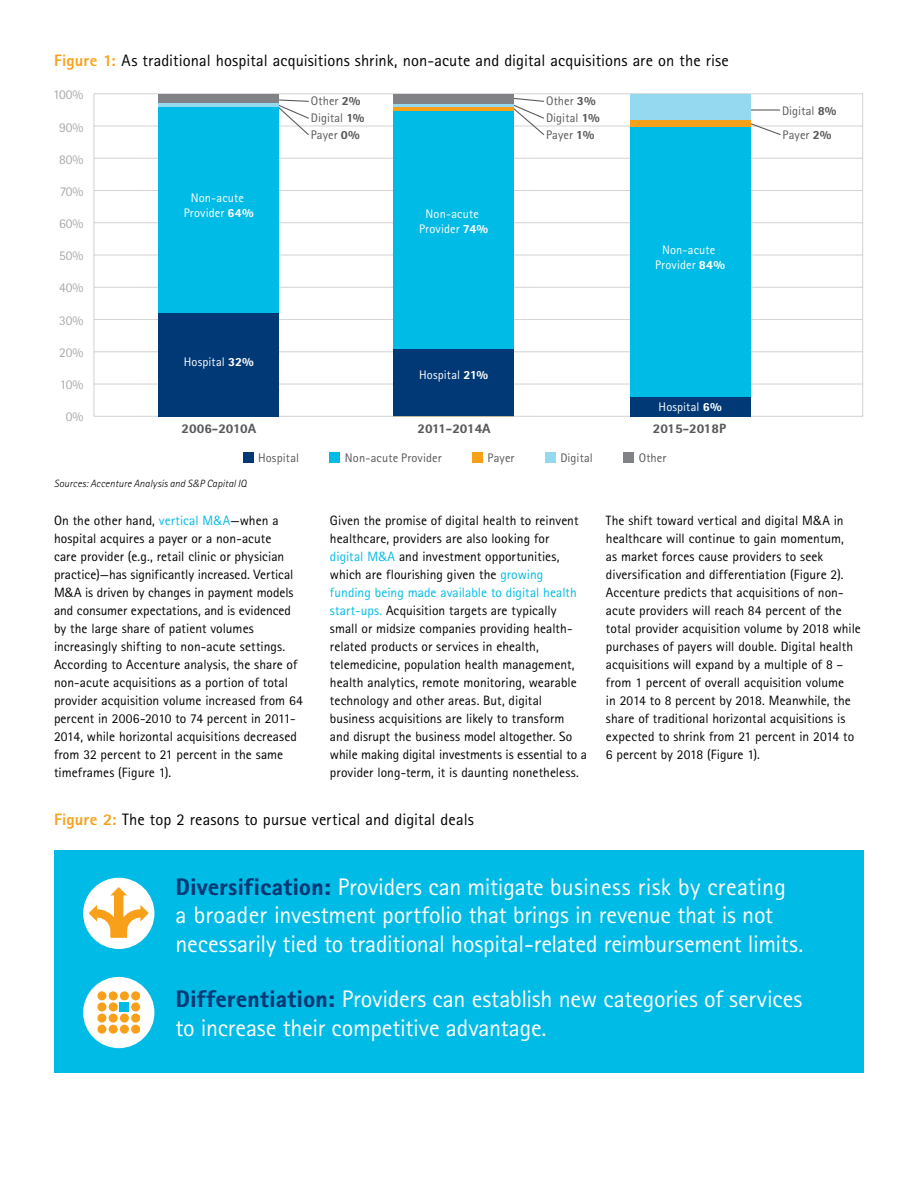
<style>
.page{position:relative;width:918px;height:1188px;background:#fff}
.page>*{position:absolute;margin:0;border:0;box-sizing:border-box;transform-origin:0 0}
.t1{font:24px/28.5px "Rotis Sans Seriffor ACN";letter-spacing:-.01em;color:#fff}
.t2{font:16.5px "Rotis Sans Seriffor ACN";letter-spacing:.005em;color:#000}
.t3{font:13.5px/18px "Rotis Sans Seriffor ACN";letter-spacing:.005em;color:#000}
.t4{font:13.35px "Rotis Sans Seriffor ACN";color:#a7a9ac}
.t5{font:900 13.35px "Rotis Sans Seriffor ACN";color:#58595b}
.t6{font:12.45px "Rotis Sans Seriffor ACN";letter-spacing:.005em;color:#58595b}
.t7{font:12.45px/15px "Rotis Sans Seriffor ACN";letter-spacing:.01em;color:#fff;text-align:center}
.t8{font:italic 300 10.5px "Rotis Sans Seriffor ACN";letter-spacing:.01em;color:#000}
.s1{font-weight:800;color:#f9a01b}
.s2{font-weight:900}
.s3{color:#00bbe5}
.s4{font-weight:900;color:#003976}
</style>
<div class="page">
<div style="left:54px;top:850px;width:810px;height:223px;background:#00bbe5"></div>
<div style="left:83px;top:878px;width:71px;height:71px;background:#fff;border-radius:50%"></div>
<svg style="left:89px;top:887px;width:60px;height:51px"></svg>
<div style="left:83px;top:977px;width:71px;height:71px;background:#fff;border-radius:50%"></div>
<div style="left:97px;top:991px;width:9px;height:9px;background:#f9a01b;border-radius:50%"></div>
<div style="left:109px;top:991px;width:9px;height:9px;background:#f9a01b;border-radius:50%"></div>
<div style="left:120px;top:991px;width:9px;height:9px;background:#f9a01b;border-radius:50%"></div>
<div style="left:131px;top:991px;width:9px;height:9px;background:#f9a01b;border-radius:50%"></div>
<div style="left:97px;top:1002px;width:9px;height:9px;background:#f9a01b;border-radius:50%"></div>
<div style="left:109px;top:1002px;width:9px;height:9px;background:#f9a01b;border-radius:50%"></div>
<div style="left:131px;top:1002px;width:9px;height:9px;background:#f9a01b;border-radius:50%"></div>
<div style="left:97px;top:1014px;width:9px;height:9px;background:#f9a01b;border-radius:50%"></div>
<div style="left:109px;top:1014px;width:9px;height:9px;background:#f9a01b;border-radius:50%"></div>
<div style="left:120px;top:1014px;width:9px;height:9px;background:#f9a01b;border-radius:50%"></div>
<div style="left:131px;top:1014px;width:9px;height:9px;background:#f9a01b;border-radius:50%"></div>
<div style="left:97px;top:1025px;width:9px;height:9px;background:#f9a01b;border-radius:50%"></div>
<div style="left:109px;top:1025px;width:9px;height:9px;background:#f9a01b;border-radius:50%"></div>
<div style="left:120px;top:1025px;width:9px;height:9px;background:#f9a01b;border-radius:50%"></div>
<div style="left:131px;top:1025px;width:9px;height:9px;background:#f9a01b;border-radius:50%"></div>
<div style="left:120px;top:1002px;width:9px;height:9px;background:#00bbe5"></div>
<hr style="left:94px;top:416px;width:769px;height:1px;background:#d1d3d4">
<hr style="left:94px;top:384px;width:769px;height:1px;background:#d1d3d4">
<hr style="left:94px;top:351px;width:769px;height:1px;background:#d1d3d4">
<hr style="left:94px;top:319px;width:769px;height:1px;background:#d1d3d4">
<hr style="left:94px;top:287px;width:769px;height:1px;background:#d1d3d4">
<hr style="left:94px;top:255px;width:769px;height:1px;background:#d1d3d4">
<hr style="left:94px;top:222px;width:769px;height:1px;background:#d1d3d4">
<hr style="left:94px;top:190px;width:769px;height:1px;background:#d1d3d4">
<hr style="left:94px;top:158px;width:769px;height:1px;background:#d1d3d4">
<hr style="left:94px;top:126px;width:769px;height:1px;background:#d1d3d4">
<hr style="left:94px;top:93px;width:769px;height:1px;background:#d1d3d4">
<hr style="left:94px;top:94px;width:1px;height:322px;background:#d1d3d4">
<hr style="left:862px;top:94px;width:1px;height:322px;background:#d1d3d4">
<div style="left:243px;top:452px;width:11px;height:11px;background:#003976"></div>
<div style="left:330px;top:452px;width:10px;height:11px;background:#00bbe5"></div>
<div style="left:472px;top:452px;width:11px;height:11px;background:#f9a01b"></div>
<div style="left:545px;top:452px;width:11px;height:11px;background:#95d9f0"></div>
<div style="left:623px;top:452px;width:11px;height:11px;background:#808285"></div>
<svg style="left:279px;top:98px;width:502px;height:37px"></svg>
<div style="left:158px;top:107px;width:121px;height:206px;background:#00bbe5"></div>
<hr style="left:158px;top:103px;width:121px;height:4px;background:#95d9f0">
<div style="left:158px;top:95px;width:121px;height:8px;background:#808285"></div>
<div style="left:393px;top:349px;width:121px;height:67px;background:#003976"></div>
<div style="left:393px;top:110px;width:121px;height:239px;background:#00bbe5"></div>
<hr style="left:393px;top:104px;width:121px;height:3px;background:#95d9f0">
<hr style="left:393px;top:107px;width:121px;height:3px;background:#f9a01b">
<div style="left:393px;top:94px;width:121px;height:10px;background:#808285"></div>
<div style="left:630px;top:397px;width:121px;height:19px;background:#003976"></div>
<div style="left:630px;top:126px;width:121px;height:271px;background:#00bbe5"></div>
<div style="left:630px;top:94px;width:121px;height:26px;background:#95d9f0"></div>
<div style="left:630px;top:120px;width:121px;height:6px;background:#f9a01b"></div>
<div style="left:158px;top:313px;width:121px;height:103px;background:#003976"></div>
<p class="t2" style="left:54px;top:51px;width:676px"><span class="s1">Figure 1:</span> As traditional hospital acquisitions shrink, non-acute and digital acquisitions are on the rise</p>
<p class="t4" style="left:53px;top:87px;width:32px">100%</p>
<p class="t4" style="left:59px;top:119px;width:26px">90%</p>
<p class="t4" style="left:59px;top:151px;width:26px">80%</p>
<p class="t4" style="left:60px;top:184px;width:25px">70%</p>
<p class="t4" style="left:59px;top:216px;width:26px">60%</p>
<p class="t4" style="left:59px;top:248px;width:26px">50%</p>
<p class="t4" style="left:59px;top:280px;width:26px">40%</p>
<p class="t4" style="left:59px;top:312px;width:26px">30%</p>
<p class="t4" style="left:59px;top:344px;width:26px">20%</p>
<p class="t4" style="left:60px;top:377px;width:25px">10%</p>
<p class="t4" style="left:66px;top:409px;width:19px">0%</p>
<p class="t6" style="left:311px;top:94px;width:51px">Other <span class="s2">2%</span></p>
<p class="t6" style="left:311px;top:111px;width:55px">Digital <span class="s2">1%</span></p>
<p class="t6" style="left:546px;top:94px;width:51px">Other <span class="s2">3%</span></p>
<p class="t6" style="left:546px;top:111px;width:55px">Digital <span class="s2">1%</span></p>
<p class="t6" style="left:782px;top:103px;width:56px">Digital <span class="s2">8%</span></p>
<p class="t7" style="left:184px;top:190px;width:72px">Non-acute<br>Provider <span class="s2">64%</span></p>
<p class="t7" style="left:184px;top:354px;width:71px">Hospital <span class="s2">32%</span></p>
<p class="t6" style="left:311px;top:127px;width:51px">Payer <span class="s2">0%</span></p>
<p class="t6" style="left:546px;top:127px;width:50px">Payer <span class="s2">1%</span></p>
<p class="t6" style="left:783px;top:127px;width:51px">Payer <span class="s2">2%</span></p>
<p class="t7" style="left:419px;top:207px;width:71px">Non-acute<br>Provider <span class="s2">74%</span></p>
<p class="t7" style="left:419px;top:368px;width:70px">Hospital <span class="s2">21%</span></p>
<p class="t7" style="left:655px;top:242px;width:71px">Non-acute<br>Provider <span class="s2">84%</span></p>
<p class="t7" style="left:659px;top:399px;width:65px">Hospital <span class="s2">6%</span></p>
<p class="t5" style="left:182px;top:420px;width:76px">2006-2010A</p>
<p class="t5" style="left:418px;top:420px;width:75px">2011-2014A</p>
<p class="t5" style="left:653px;top:420px;width:75px">2015-2018P</p>
<p class="t6" style="left:258px;top:450px;width:42px">Hospital</p>
<p class="t6" style="left:345px;top:450px;width:98px">Non-acute Provider</p>
<p class="t6" style="left:488px;top:450px;width:28px">Payer</p>
<p class="t6" style="left:560px;top:450px;width:34px">Digital</p>
<p class="t6" style="left:639px;top:450px;width:29px">Other</p>
<p class="t8" style="left:54px;top:477px;width:194px">Sources: Accenture Analysis and S&amp;P Capital IQ</p>
<p class="t3" style="left:54px;top:511px;width:250px">On the other hand, <span class="s3">vertical M&amp;A</span>—when a hospital acquires a payer or a non-acute<br>care provider (e.g., retail clinic or physician practice)—has significantly increased. Vertical M&amp;A is driven by changes in payment models and consumer expectations, and is evidenced by the large share of patient volumes increasingly shifting to non-acute settings.<br>According to Accenture analysis, the share of non-acute acquisitions as a portion of total provider acquisition volume increased from 64 percent in 2006-2010 to 74 percent in 2011- 2014, while horizontal acquisitions decreased from 32 percent to 21 percent in the same timeframes (Figure 1).</p>
<p class="t3" style="left:330px;top:511px;width:259px">Given the promise of digital health to reinvent healthcare, providers are also looking for<br><span class="s3">digital M&amp;A</span> and investment opportunities, which are flourishing given the <span class="s3">growing funding being made available to digital health start-ups.</span> Acquisition targets are typically small or midsize companies providing health&shy;related products or services in ehealth, telemedicine, population health management, health analytics, remote monitoring, wearable technology and other areas. But, digital business acquisitions are likely to transform and disrupt the business model altogether. So while making digital investments is essential to a provider long-term, it is daunting nonetheless.</p>
<p class="t3" style="left:606px;top:511px;width:256px">The shift toward vertical and digital M&amp;A in healthcare will continue to gain momentum,<br>as market forces cause providers to seek diversification and differentiation (Figure 2).<br>Accenture predicts that acquisitions of non&shy;acute providers will reach 84 percent of the total provider acquisition volume by 2018 while purchases of payers will double. Digital health acquisitions will expand by a multiple of 8 – from 1 percent of overall acquisition volume<br>in 2014 to 8 percent by 2018. Meanwhile, the share of traditional horizontal acquisitions is expected to shrink from 21 percent in 2014 to 6 percent by 2018 (Figure 1).</p>
<p class="t2" style="left:54px;top:809px;width:421px"><span class="s1">Figure 2:</span> The top 2 reasons to pursue vertical and digital deals</p>
<h1 class="t1" style="left:176px;top:873px;width:629px"><span class="s4">Diversification:</span> Providers can mitigate business risk by creating<br>a broader investment portfolio that brings in revenue that is not necessarily tied to traditional hospital-related reimbursement limits.</h1>
<h1 class="t1" style="left:176px;top:985px;width:628px"><span class="s4">Differentiation:</span> Providers can establish new categories of services to increase their competitive advantage.</h1>
</div>
